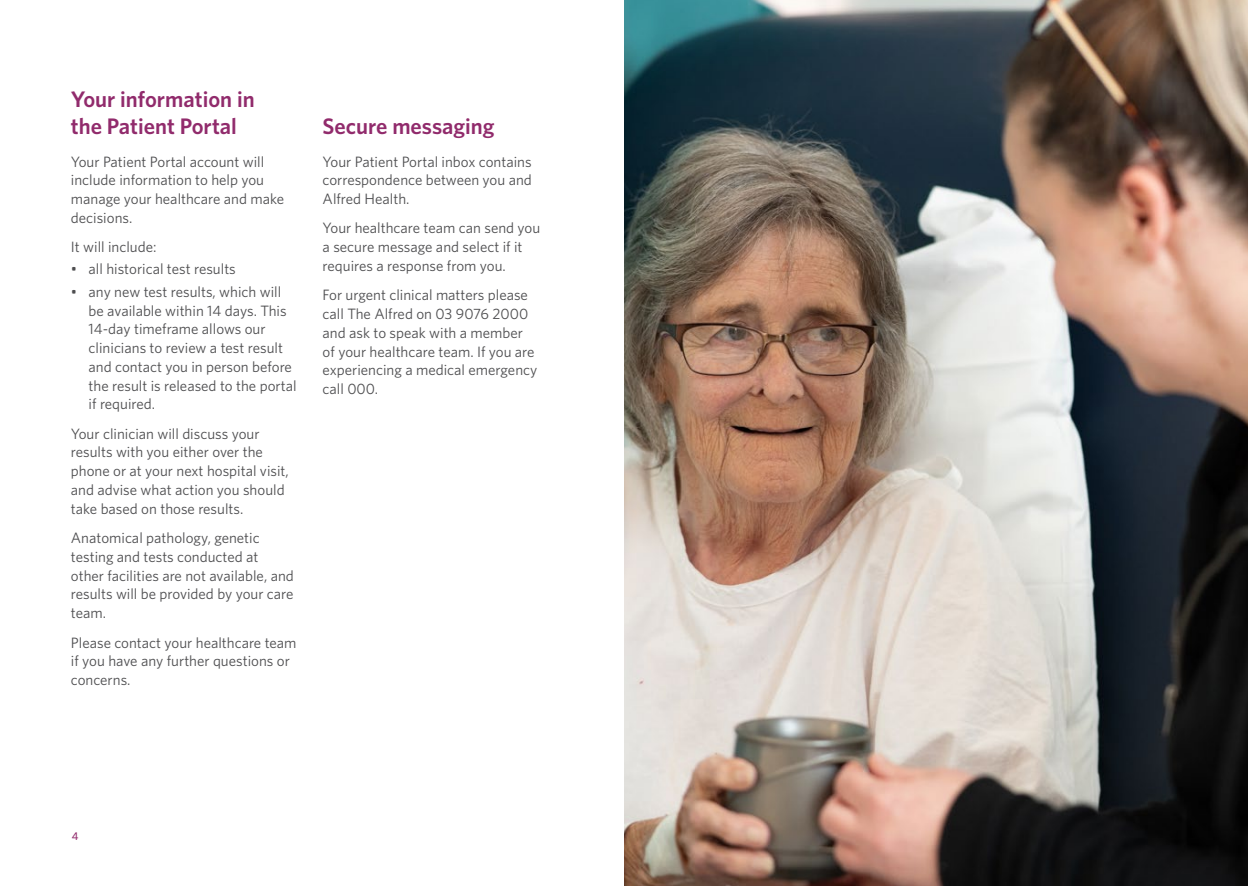
<style>
.page{position:relative;width:1248px;height:886px;background:#fff}
.page>*{position:absolute;margin:0;border:0;box-sizing:border-box;transform-origin:0 0}
.t1{font:600 22.5px/27px "Whitney";color:#912b6c}
.t2{font:15px/18.8px "Whitney";color:#4d4d4f}
.t3{font:500 11.25px "Whitney";color:#912b6c}
</style>
<div class="page">
<img style="left:624px;top:0;width:623px;height:886px">
<h1 class="t1" style="left:71px;top:85px;width:185px">Your information in the Patient Portal</h1>
<p class="t2" style="left:71px;top:152px;width:215px">Your Patient Portal account will include information to help you manage your healthcare and make decisions.</p>
<p class="t2" style="left:71px;top:237px;width:87px">It will include:</p>
<p class="t2" style="left:71px;top:259px;width:166px">• all historical test results</p>
<p class="t2" style="left:89px;top:282px;width:209px;text-indent:-18px">• any new test results, which will be available within 14 days. This<br>14-day timeframe allows our clinicians to review a test result and contact you in person before the result is released to the portal if required.</p>
<p class="t2" style="left:71px;top:424px;width:219px">Your clinician will discuss your results with you either over the phone or at your next hospital visit, and advise what action you should take based on those results.</p>
<p class="t2" style="left:71px;top:528px;width:224px">Anatomical pathology, genetic testing and tests conducted at other facilities are not available, and results will be provided by your care team.</p>
<p class="t2" style="left:71px;top:632px;width:227px">Please contact your healthcare team if you have any further questions or concerns.</p>
<h1 class="t1" style="left:322px;top:112px;width:173px">Secure messaging</h1>
<p class="t2" style="left:322px;top:152px;width:211px;text-align:justify">Your Patient Portal inbox contains correspondence between you and Alfred Health.</p>
<p class="t2" style="left:322px;top:218px;width:219px">Your healthcare team can send you a secure message and select if it requires a response from you.</p>
<p class="t2" style="left:322px;top:285px;width:216px">For urgent clinical matters please call The Alfred on 03 9076 2000 and ask to speak with a member of your healthcare team. If you are experiencing a medical emergency call 000.</p>
<p class="t3" style="left:72px;top:829px;width:8px">4</p>
</div>
